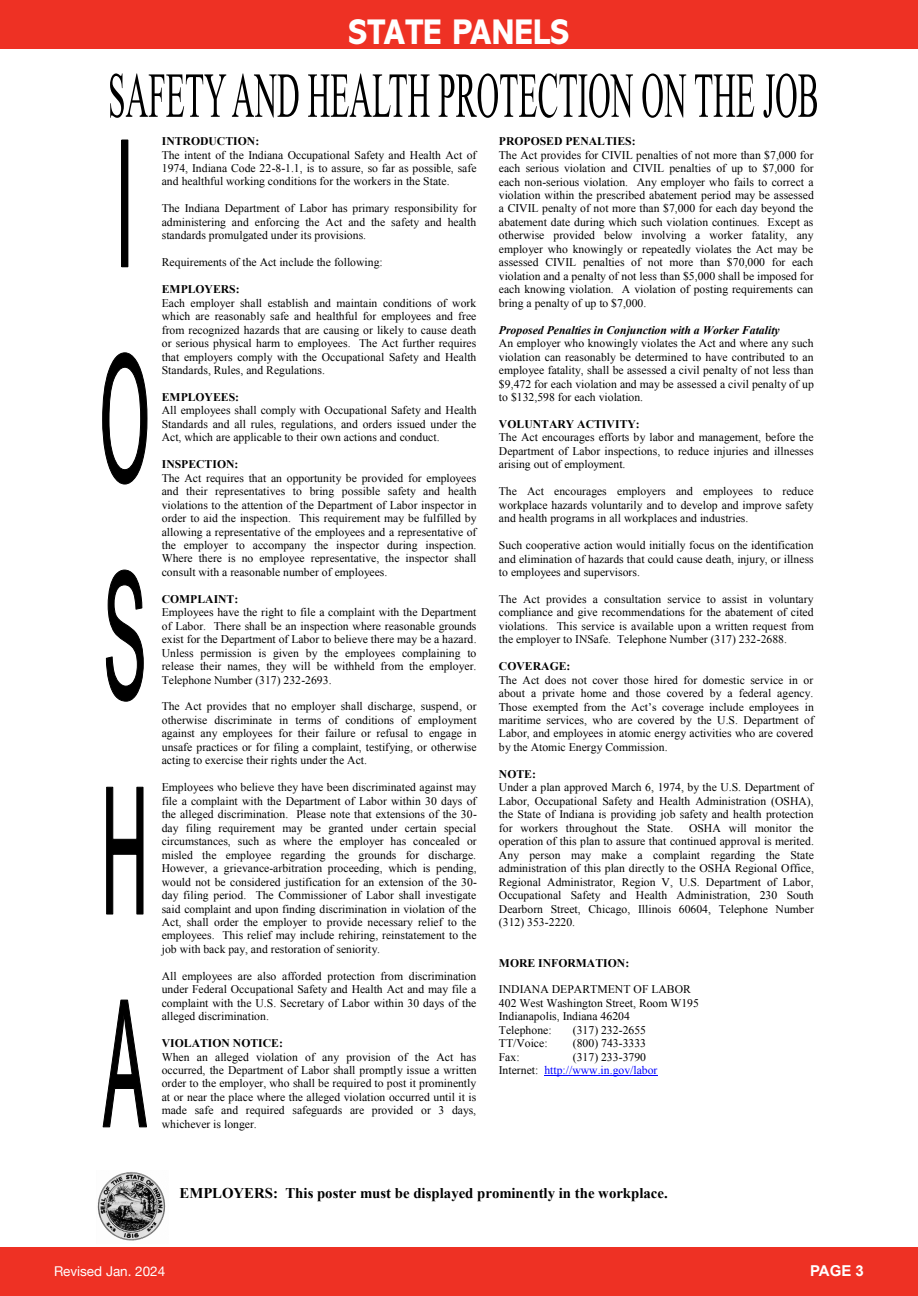
<style>
.page{position:relative;width:918px;height:1296px;background:#fff}
.page>*{position:absolute;margin:0;border:0;box-sizing:border-box;transform-origin:0 0}
.t1{font:800 36px "Abadi MT Pro";color:#fff;scale:.9 1}
.t2{font:700 15px "Arial";color:#fff}
.t3{font:700 14.85px "Times New Roman";color:#000}
.t4{font:13.5px "Helvetica Neue";color:#fff}
.t5{font:11.7px/13.5px "Times New Roman";color:#000;text-align:justify}
.t6{font:700 11.7px "Times New Roman";color:#000}
.t7{font:italic 700 11.7px "Times New Roman";color:#000}
.t8{font:11.7px/13.5px "Times New Roman";color:#00f}
.s1{color:#000}
</style>
<div class="page">
<div style="left:0;top:0;width:918px;height:49px;background:#ee3124"></div>
<div style="left:0;top:1247px;width:918px;height:49px;background:#ee3124"></div>
<div style="left:122px;top:140px;width:6px;height:127px;background:#000"></div>
<div style="left:121px;top:140px;width:7px;height:127px;border:1px solid #000"></div>
<svg style="left:102px;top:352px;width:46px;height:133px"></svg>
<svg style="left:105px;top:569px;width:39px;height:133px"></svg>
<svg style="left:106px;top:786px;width:38px;height:129px"></svg>
<svg style="left:102px;top:999px;width:45px;height:129px"></svg>
<svg style="left:110px;top:73px;width:116px;height:45px"></svg>
<svg style="left:232px;top:73px;width:67px;height:45px"></svg>
<svg style="left:308px;top:73px;width:122px;height:44px"></svg>
<svg style="left:439px;top:73px;width:194px;height:45px"></svg>
<svg style="left:642px;top:73px;width:44px;height:45px"></svg>
<svg style="left:695px;top:74px;width:59px;height:43px"></svg>
<svg style="left:764px;top:73px;width:53px;height:45px"></svg>
<img style="left:97px;top:1172px;width:69px;height:69px">
<hr style="left:544px;top:1075px;width:114px;height:1px;background:#00f">
<h1 class="t1" style="left:349px;top:12px;width:247px">STATE PANELS</h1>
<p class="t6" style="left:162px;top:133px;width:99px">INTRODUCTION:</p>
<p class="t5" style="left:162px;top:148px;width:316px">The intent of the Indiana Occupational Safety and Health Act of 1974, Indiana Code 22-8-1.1, is to assure, so far as possible, safe and healthful working conditions for the workers in the State.</p>
<p class="t5" style="left:162px;top:202px;width:316px">The Indiana Department of Labor has primary responsibility for administering and enforcing the Act and the safety and health standards promulgated under its provisions.</p>
<p class="t5" style="left:162px;top:255px;width:222px">Requirements of the Act include the following:</p>
<p class="t6" style="left:162px;top:281px;width:79px">EMPLOYERS:</p>
<p class="t5" style="left:162px;top:296px;width:316px">Each employer shall establish and maintain conditions of work which are reasonably safe and healthful for employees and free from recognized hazards that are causing or likely to cause death or serious physical harm to employees. The Act further requires that employers comply with the Occupational Safety and Health Standards, Rules, and Regulations.</p>
<p class="t6" style="left:162px;top:389px;width:79px">EMPLOYEES:</p>
<p class="t5" style="left:162px;top:404px;width:316px">All employees shall comply with Occupational Safety and Health Standards and all rules, regulations, and orders issued under the Act, which are applicable to their own actions and conduct.</p>
<p class="t6" style="left:162px;top:456px;width:78px">INSPECTION:</p>
<p class="t5" style="left:162px;top:471px;width:317px">The Act requires that an opportunity be provided for employees and their representatives to bring possible safety and health violations to the attention of the Department of Labor inspector in order to aid the inspection. This requirement may be fulfilled by allowing a representative of the employees and a representative of the employer to accompany the inspector during inspection.<br>Where there is no employee representative, the inspector shall consult with a reasonable number of employees.</p>
<p class="t6" style="left:162px;top:591px;width:78px">COMPLAINT:</p>
<p class="t5" style="left:162px;top:605px;width:316px">Employees have the right to file a complaint with the Department of Labor. There shall be an inspection where reasonable grounds exist for the Department of Labor to believe there may be a hazard.<br>Unless permission is given by the employees complaining to release their names, they will be withheld from the employer.<br>Telephone Number (317) 232-2693.</p>
<p class="t5" style="left:162px;top:700px;width:316px">The Act provides that no employer shall discharge, suspend, or otherwise discriminate in terms of conditions of employment against any employees for their failure or refusal to engage in unsafe practices or for filing a complaint, testifying, or otherwise acting to exercise their rights under the Act.</p>
<p class="t5" style="left:162px;top:781px;width:317px">Employees who believe they have been discriminated against may file a complaint with the Department of Labor within 30 days of the alleged discrimination. Please note that extensions of the 30- day filing requirement may be granted under certain special circumstances, such as where the employer has concealed or misled the employee regarding the grounds for discharge.<br>However, a grievance-arbitration proceeding, which is pending, would not be considered justification for an extension of the 30- day filing period. The Commissioner of Labor shall investigate said complaint and upon finding discrimination in violation of the Act, shall order the employer to provide necessary relief to the employees. This relief may include rehiring, reinstatement to the job with back pay, and restoration of seniority.</p>
<p class="t5" style="left:162px;top:969px;width:316px">All employees are also afforded protection from discrimination under Federal Occupational Safety and Health Act and may file a complaint with the U.S. Secretary of Labor within 30 days of the alleged discrimination.</p>
<p class="t6" style="left:162px;top:1035px;width:123px">VIOLATION NOTICE:</p>
<p class="t5" style="left:162px;top:1050px;width:316px">When an alleged violation of any provision of the Act has occurred, the Department of Labor shall promptly issue a written order to the employer, who shall be required to post it prominently at or near the place where the alleged violation occurred until it is made safe and required safeguards are provided or 3 days, whichever is longer.</p>
<p class="t6" style="left:499px;top:133px;width:138px">PROPOSED PENALTIES:</p>
<p class="t5" style="left:499px;top:148px;width:317px">The Act provides for CIVIL penalties of not more than $7,000 for each serious violation and CIVIL penalties of up to $7,000 for each non-serious violation. Any employer who fails to correct a violation within the prescribed abatement period may be assessed a CIVIL penalty of not more than $7,000 for each day beyond the abatement date during which such violation continues. Except as otherwise provided below involving a worker fatality, any employer who knowingly or repeatedly violates the Act may be assessed CIVIL penalties of not more than $70,000 for each violation and a penalty of not less than $5,000 shall be imposed for each knowing violation. A violation of posting requirements can bring a penalty of up to $7,000.</p>
<p class="t7" style="left:499px;top:322px;width:282px">Proposed Penalties in Conjunction with a Worker Fatality</p>
<p class="t5" style="left:499px;top:336px;width:316px">An employer who knowingly violates the Act and where any such violation can reasonably be determined to have contributed to an employee fatality, shall be assessed a civil penalty of not less than $9,472 for each violation and may be assessed a civil penalty of up to $132,598 for each violation.</p>
<p class="t6" style="left:499px;top:416px;width:142px">VOLUNTARY ACTIVITY:</p>
<p class="t5" style="left:499px;top:431px;width:316px">The Act encourages efforts by labor and management, before the Department of Labor inspections, to reduce injuries and illnesses arising out of employment.</p>
<p class="t5" style="left:499px;top:484px;width:316px">The Act encourages employers and employees to reduce workplace hazards voluntarily and to develop and improve safety and health programs in all workplaces and industries.</p>
<p class="t5" style="left:499px;top:538px;width:316px">Such cooperative action would initially focus on the identification and elimination of hazards that could cause death, injury, or illness to employees and supervisors.</p>
<p class="t5" style="left:499px;top:592px;width:316px">The Act provides a consultation service to assist in voluntary compliance and give recommendations for the abatement of cited violations. This service is available upon a written request from the employer to INSafe. Telephone Number (317) 232-2688.</p>
<p class="t6" style="left:499px;top:658px;width:73px">COVERAGE:</p>
<p class="t5" style="left:499px;top:673px;width:316px">The Act does not cover those hired for domestic service in or about a private home and those covered by a federal agency.<br>Those exempted from the Act’s coverage include employees in maritime services, who are covered by the U.S. Department of Labor, and employees in atomic energy activities who are covered by the Atomic Energy Commission.</p>
<p class="t6" style="left:499px;top:766px;width:38px">NOTE:</p>
<p class="t5" style="left:499px;top:781px;width:316px">Under a plan approved March 6, 1974, by the U.S. Department of Labor, Occupational Safety and Health Administration (OSHA), the State of Indiana is providing job safety and health protection for workers throughout the State.</p>
<p class="t5" style="left:499px;top:821px;width:317px;text-indent:190px">OSHA will monitor the operation of this plan to assure that continued approval is merited.<br>Any person may make a complaint regarding the State administration of this plan directly to the OSHA Regional Office, Regional Administrator, Region V, U.S. Department of Labor, Occupational Safety and Health Administration, 230 South Dearborn Street, Chicago, Illinois 60604, Telephone Number (312) 353-2220.</p>
<p class="t6" style="left:499px;top:955px;width:132px">MORE INFORMATION:</p>
<p class="t5" style="left:499px;top:982px;width:202px;text-align:left">INDIANA DEPARTMENT OF LABOR<br>402 West Washington Street, Room W195<br>Indianapolis, Indiana 46204<br>Telephone:</p>
<p class="t5" style="left:573px;top:1023px;width:75px">(317) 232-2655</p>
<p class="t5" style="left:499px;top:1036px;width:50px">TT/Voice:</p>
<p class="t5" style="left:573px;top:1036px;width:75px">(800) 743-3333</p>
<p class="t5" style="left:499px;top:1050px;width:22px">Fax:</p>
<p class="t8" style="left:499px;top:1050px;width:160px;text-indent:74px"><span class="s1">(317) 233-3790<br>Internet:</span> http://www.in.gov/labor</p>
<p class="t3" style="left:180px;top:1183px;width:490px">EMPLOYERS: This poster must be displayed prominently in the workplace.</p>
<p class="t4" style="left:54px;top:1262px;width:113px">Revised Jan. 2024</p>
<p class="t2" style="left:810px;top:1261px;width:55px">PAGE 3</p>
</div>
